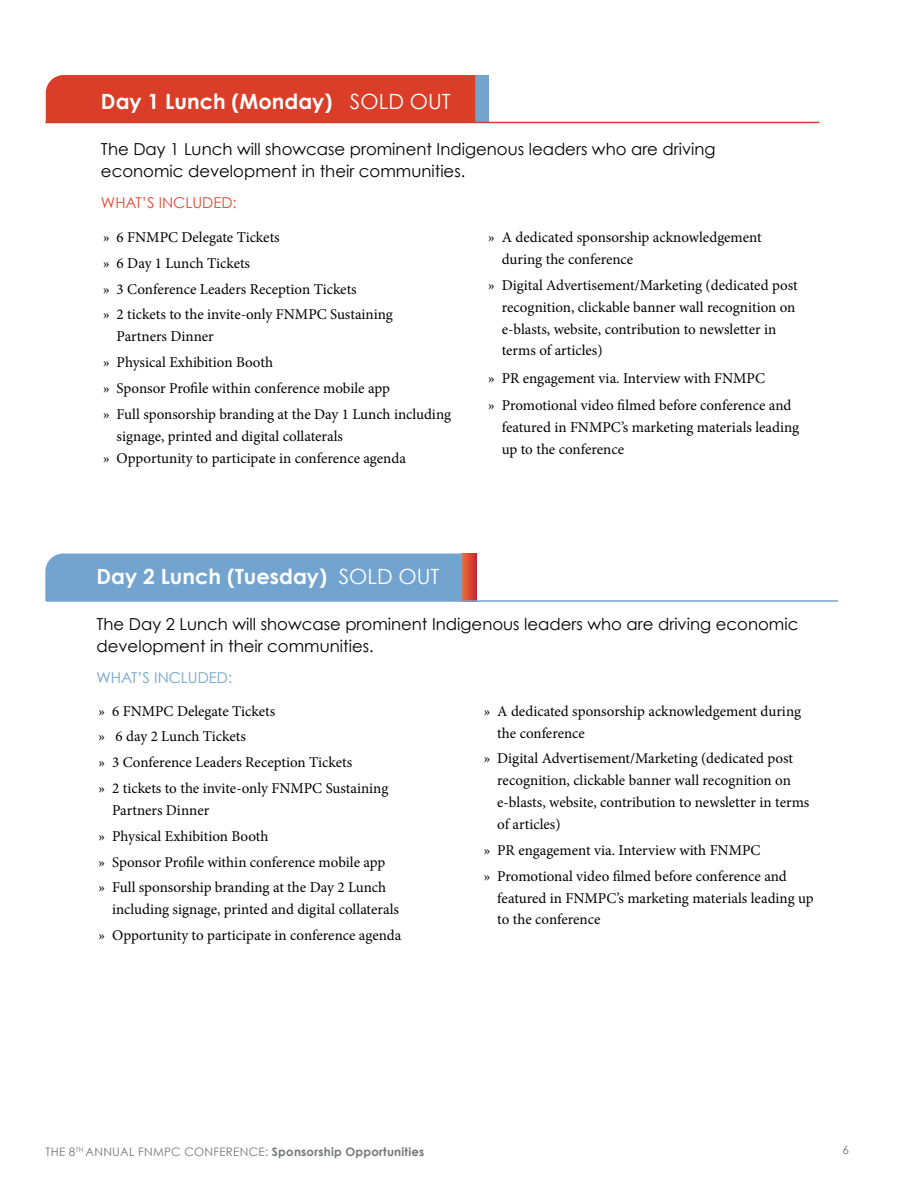
<style>
.page{position:relative;width:918px;height:1188px;background:#fff}
.page>*{position:absolute;margin:0;border:0;box-sizing:border-box;transform-origin:0 0}
.t1{font:700 21px "Century Gothic";color:#fff}
.t2{font:16.5px/21.9px "Century Gothic";color:#000}
.t3{font:15px/25.8px "Minion Pro";color:#000}
.t4{font:15px "Century Gothic";color:#e54932}
.t5{font:15px "Century Gothic";color:#73a3cf}
.t6{font:11.7px "Century Gothic";letter-spacing:.02em;color:#757779}
.s1{font-weight:400}
.s2{font-weight:700}
</style>
<div class="page">
<svg style="left:462px;top:554px;width:14px;height:46px"></svg>
<div style="left:473px;top:75px;width:15px;height:47px;background:#73a3cf"></div>
<div style="left:46px;top:75px;width:429px;height:47px;background:#da3e29"></div>
<hr style="left:45px;top:122px;width:774px;height:1px;background:#da3e29">
<div style="left:45px;top:554px;width:417px;height:47px;background:#73a3cf"></div>
<hr style="left:46px;top:600px;width:792px;height:2px;background:#73a3cf">
<h1 class="t1" style="left:101px;top:88px;width:351px">Day 1 Lunch (Monday) <span class="s1">SOLD OUT</span></h1>
<p class="t2" style="left:101px;top:138px;width:616px">The Day 1 Lunch will showcase prominent Indigenous leaders who are driving economic development in their communities.</p>
<p class="t4" style="left:101px;top:194px;width:137px">WHAT’S INCLUDED:</p>
<p class="t3" style="left:103px;top:224px;width:291px">» 6 FNMPC Delegate Tickets<br>» 6 Day 1 Lunch Tickets<br>» 3 Conference Leaders Reception Tickets<br>» 2 tickets to the invite-only FNMPC Sustaining</p>
<p class="t3" style="left:103px;top:324px;width:349px;text-indent:14px">Partners Dinner<br>» Physical Exhibition Booth<br>» Sponsor Profile within conference mobile app<br>» Full sponsorship branding at the Day 1 Lunch including</p>
<p class="t3" style="left:103px;top:425px;width:304px;line-height:21.9px;text-indent:14px">signage, printed and digital collaterals<br>» Opportunity to participate in conference agenda</p>
<p class="t3" style="left:502px;top:226px;width:261px;line-height:21.9px;text-indent:-14px">» A dedicated sponsorship acknowledgement during the conference</p>
<p class="t3" style="left:502px;top:274px;width:297px;line-height:21.9px;text-indent:-14px">» Digital Advertisement/Marketing (dedicated post recognition, clickable banner wall recognition on e-blasts, website, contribution to newsletter in terms of articles)</p>
<p class="t3" style="left:488px;top:365px;width:305px;line-height:26.7px">» PR engagement via. Interview with FNMPC<br>» Promotional video filmed before conference and</p>
<p class="t3" style="left:502px;top:416px;width:299px;line-height:21.9px">featured in FNMPC’s marketing materials leading up to the conference</p>
<h1 class="t1" style="left:96px;top:563px;width:345px">Day 2 Lunch (Tuesday) <span class="s1">SOLD OUT</span></h1>
<p class="t2" style="left:96px;top:613px;width:703px">The Day 2 Lunch will showcase prominent Indigenous leaders who are driving economic development in their communities.</p>
<p class="t5" style="left:96px;top:669px;width:137px">WHAT’S INCLUDED:</p>
<p class="t3" style="left:99px;top:698px;width:291px">» 6 FNMPC Delegate Tickets<br>» 6 day 2 Lunch Tickets<br>» 3 Conference Leaders Reception Tickets<br>» 2 tickets to the invite-only FNMPC Sustaining</p>
<p class="t3" style="left:99px;top:797px;width:289px;text-indent:14px">Partners Dinner<br>» Physical Exhibition Booth<br>» Sponsor Profile within conference mobile app » Full sponsorship branding at the Day 2 Lunch</p>
<p class="t3" style="left:99px;top:897px;width:304px;text-align:right">including signage, printed and digital collaterals<br>» Opportunity to participate in conference agenda</p>
<p class="t3" style="left:497px;top:700px;width:305px;line-height:21.9px;text-indent:-14px">» A dedicated sponsorship acknowledgement during the conference</p>
<p class="t3" style="left:497px;top:748px;width:314px;line-height:21.9px;text-indent:-14px">» Digital Advertisement/Marketing (dedicated post recognition, clickable banner wall recognition on e-blasts, website, contribution to newsletter in terms of articles)</p>
<p class="t3" style="left:484px;top:837px;width:305px">» PR engagement via. Interview with FNMPC<br>» Promotional video filmed before conference and</p>
<p class="t3" style="left:497px;top:887px;width:318px;line-height:21.9px">featured in FNMPC’s marketing materials leading up to the conference</p>
<p class="t6" style="left:46px;top:1145px;width:380px">THE 8<sup>TH</sup> ANNUAL FNMPC CONFERENCE: <span class="s2">Sponsorship Opportunities</span></p>
<p class="t6" style="left:843px;top:1142px;width:8px">6</p>
</div>
